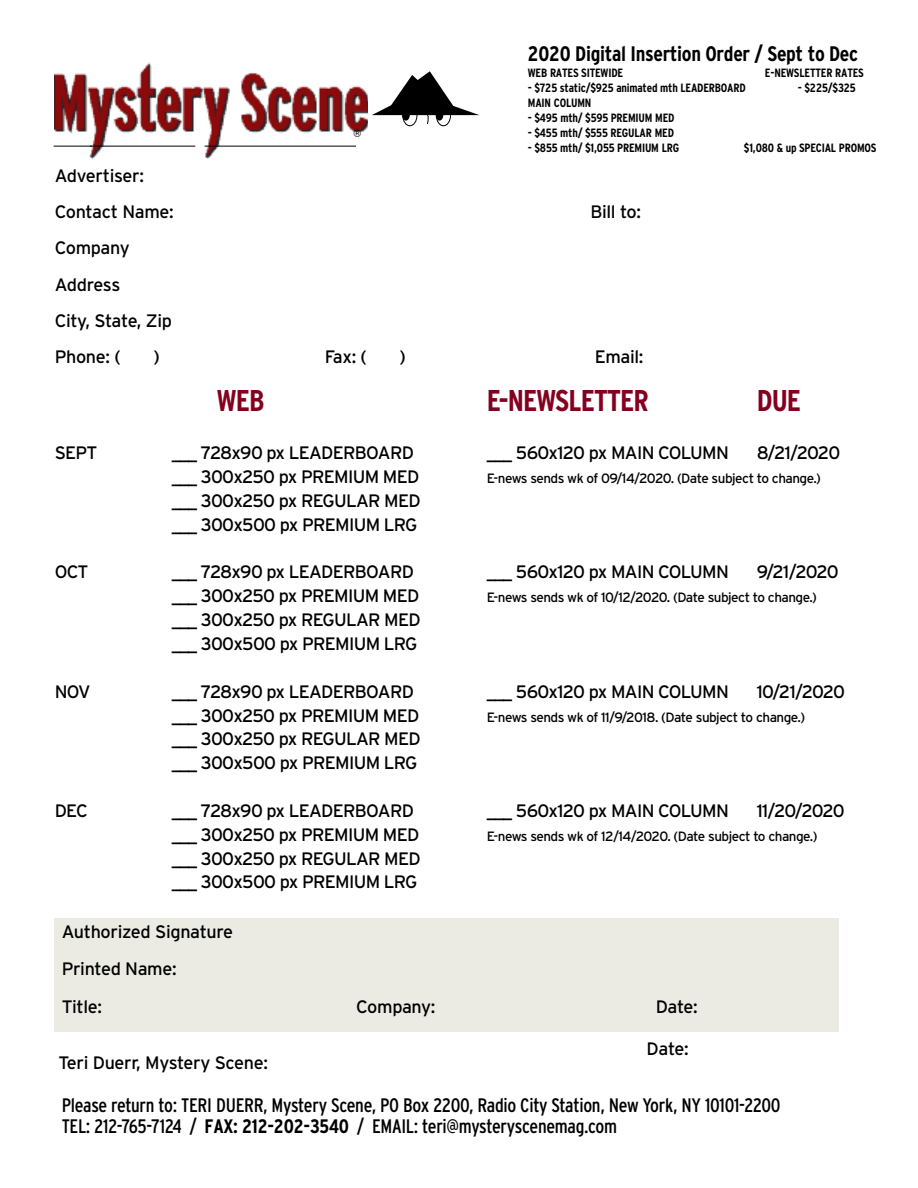
<style>
.page{position:relative;width:918px;height:1188px;background:#fff}
.page>*{position:absolute;margin:0;border:0;box-sizing:border-box;transform-origin:0 0}
.t1{font:700 condensed 30px "Interstate";letter-spacing:-.03em;color:#84001f}
.t2{font:700 condensed 21px "Interstate";letter-spacing:-.015em;color:#000}
.t3{font:condensed 19.5px/21px "Interstate";letter-spacing:-.015em;color:#000}
.t4{font:18px/23.9px "Interstate";letter-spacing:-.04em;color:#000}
.t5{font:18px/36.2px "Interstate";letter-spacing:-.02em;color:#000}
.t6{font:13.5px "Interstate";letter-spacing:-.04em;color:#000}
.t7{font:700 condensed 12px "Interstate";letter-spacing:-.015em;color:#000}
.t8{font:10.35px "Helvetica";color:#000;scale:.94 1}
.s1{font-weight:700}
</style>
<div class="page">
<div style="left:54px;top:918px;width:785px;height:113px;background:#ebebe4"></div>
<img style="left:54px;top:62px;width:314px;height:96px">
<div style="left:436px;top:104px;width:15px;height:22px;border:1px solid #000;border-radius:50%"></div>
<div style="left:402px;top:104px;width:15px;height:22px;border:1px solid #000;border-radius:50%"></div>
<svg style="left:372px;top:71px;width:107px;height:54px"></svg>
<hr style="left:54px;top:146px;width:38px;height:1px;background:#000">
<hr style="left:90px;top:146px;width:105px;height:1px;background:#000">
<hr style="left:205px;top:146px;width:151px;height:1px;background:#000">
<p class="t5" style="left:55px;top:158px;width:120px">Advertiser:<br>Contact Name:</p>
<p class="t8" style="left:354px;top:128px;width:9px">®</p>
<p class="t2" style="left:528px;top:42px;width:332px">2020 Digital Insertion Order / Sept to Dec</p>
<p class="t7" style="left:528px;top:66px;width:97px">WEB RATES SITEWIDE</p>
<p class="t7" style="left:765px;top:66px;width:101px">E-NEWSLETTER RATES</p>
<p class="t7" style="left:528px;top:81px;width:219px">- $725 static/$925 animated mth LEADERBOARD</p>
<p class="t7" style="left:798px;top:81px;width:60px">- $225/$325</p>
<p class="t7" style="left:528px;top:96px;width:65px">MAIN COLUMN</p>
<p class="t7" style="left:528px;top:111px;width:148px">- $495 mth/ $595 PREMIUM MED</p>
<p class="t7" style="left:528px;top:126px;width:148px">- $455 mth/ $555 REGULAR MED</p>
<p class="t7" style="left:528px;top:141px;width:153px">- $855 mth/ $1,055 PREMIUM LRG</p>
<p class="t7" style="left:744px;top:141px;width:134px">$1,080 &amp; up SPECIAL PROMOS</p>
<p class="t4" style="left:590px;top:200px;width:52px">Bill to:</p>
<p class="t5" style="left:55px;top:230px;width:119px">Company<br>Address<br>City, State, Zip<br>Phone: (</p>
<p class="t4" style="left:153px;top:345px;width:8px">)</p>
<p class="t4" style="left:325px;top:345px;width:44px">Fax: (</p>
<p class="t4" style="left:400px;top:345px;width:8px">)</p>
<p class="t4" style="left:595px;top:345px;width:50px">Email:</p>
<h1 class="t1" style="left:217px;top:384px;width:49px">WEB</h1>
<h1 class="t1" style="left:487px;top:384px;width:163px">E-NEWSLETTER</h1>
<h1 class="t1" style="left:757px;top:384px;width:46px">DUE</h1>
<p class="t4" style="left:55px;top:441px;width:44px">SEPT</p>
<p class="t4" style="left:172px;top:441px;width:244px">___ 728x90 px LEADERBOARD</p>
<p class="t4" style="left:487px;top:441px;width:244px">___ 560x120 px MAIN COLUMN</p>
<p class="t4" style="left:757px;top:441px;width:85px">8/21/2020</p>
<p class="t4" style="left:172px;top:465px;width:249px">___ 300x250 px PREMIUM MED</p>
<p class="t6" style="left:487px;top:470px;width:336px">E-news sends wk of 09/14/2020. (Date subject to change.)</p>
<p class="t4" style="left:172px;top:489px;width:250px">___ 300x250 px REGULAR MED ___ 300x500 px PREMIUM LRG</p>
<p class="t4" style="left:55px;top:560px;width:35px">OCT</p>
<p class="t4" style="left:172px;top:560px;width:244px">___ 728x90 px LEADERBOARD</p>
<p class="t4" style="left:487px;top:560px;width:244px">___ 560x120 px MAIN COLUMN</p>
<p class="t4" style="left:757px;top:560px;width:84px">9/21/2020</p>
<p class="t4" style="left:172px;top:584px;width:249px">___ 300x250 px PREMIUM MED</p>
<p class="t6" style="left:487px;top:590px;width:332px">E-news sends wk of 10/12/2020. (Date subject to change.)</p>
<p class="t4" style="left:172px;top:608px;width:250px">___ 300x250 px REGULAR MED ___ 300x500 px PREMIUM LRG</p>
<p class="t4" style="left:55px;top:680px;width:37px">NOV</p>
<p class="t4" style="left:172px;top:680px;width:244px">___ 728x90 px LEADERBOARD</p>
<p class="t4" style="left:487px;top:680px;width:244px">___ 560x120 px MAIN COLUMN</p>
<p class="t4" style="left:757px;top:680px;width:90px">10/21/2020</p>
<p class="t4" style="left:172px;top:703px;width:249px">___ 300x250 px PREMIUM MED</p>
<p class="t6" style="left:487px;top:709px;width:320px">E-news sends wk of 11/9/2018. (Date subject to change.)</p>
<p class="t4" style="left:172px;top:727px;width:250px">___ 300x250 px REGULAR MED ___ 300x500 px PREMIUM LRG</p>
<p class="t4" style="left:55px;top:799px;width:35px">DEC</p>
<p class="t4" style="left:172px;top:799px;width:244px">___ 728x90 px LEADERBOARD</p>
<p class="t4" style="left:487px;top:799px;width:244px">___ 560x120 px MAIN COLUMN</p>
<p class="t4" style="left:757px;top:799px;width:90px">11/20/2020</p>
<p class="t4" style="left:172px;top:823px;width:249px">___ 300x250 px PREMIUM MED</p>
<p class="t6" style="left:487px;top:828px;width:332px">E-news sends wk of 12/14/2020. (Date subject to change.)</p>
<p class="t4" style="left:172px;top:846px;width:250px">___ 300x250 px REGULAR MED ___ 300x500 px PREMIUM LRG</p>
<p class="t5" style="left:62px;top:913px;width:173px;line-height:37.2px">Authorized Signature<br>Printed Name:<br>Title:</p>
<p class="t4" style="left:356px;top:994px;width:81px">Company:</p>
<p class="t4" style="left:656px;top:994px;width:44px">Date:</p>
<p class="t5" style="left:58px;top:1044px;width:211px">Teri Duerr, Mystery Scene:</p>
<p class="t4" style="left:647px;top:1037px;width:44px">Date:</p>
<p class="t3" style="left:62px;top:1094px;width:720px">Please return to: TERI DUERR, Mystery Scene, PO Box 2200, Radio City Station, New York, NY 10101-2200<br>TEL: 212-765-7124 / <span class="s1">FAX: 212-202-3540</span> / EMAIL: teri@mysteryscenemag.com</p>
</div>
